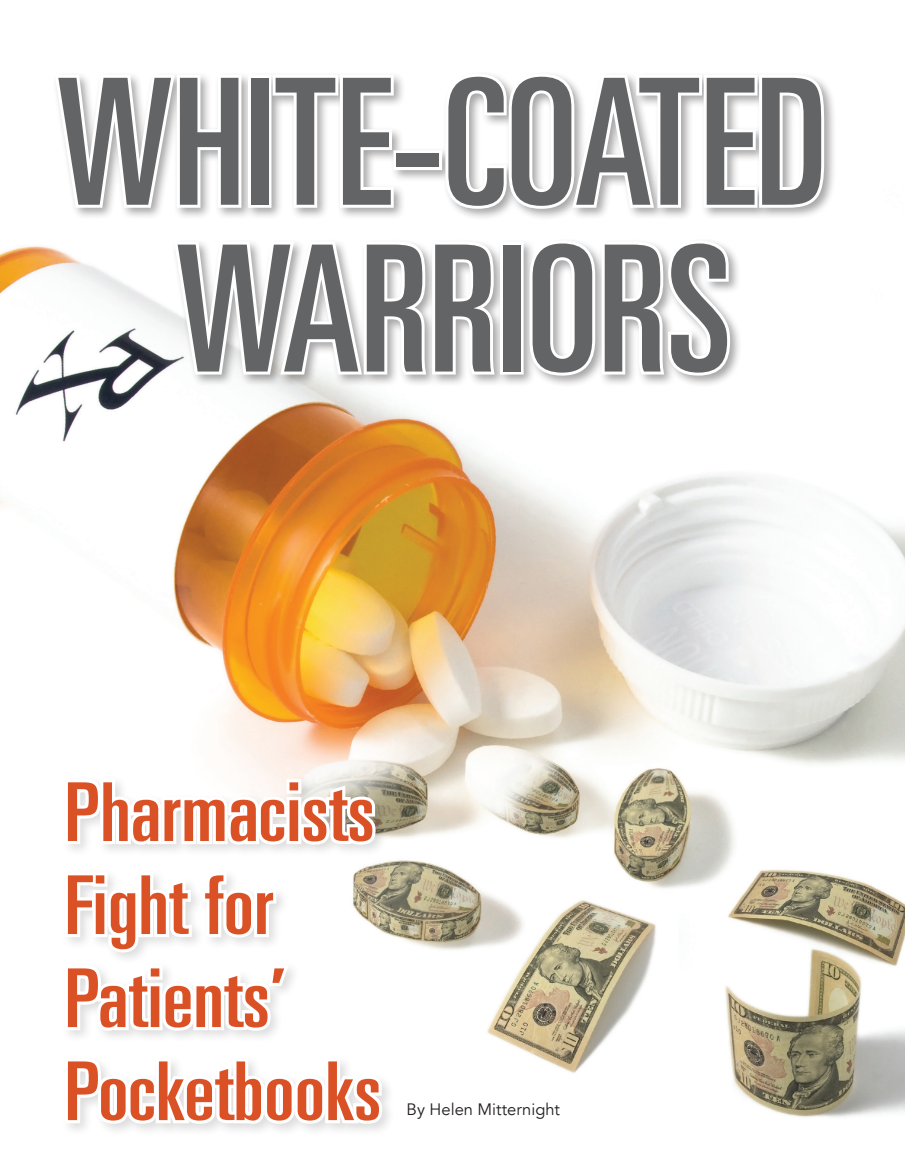
<style>
.page{position:relative;width:905px;height:1175px;background:#fff}
.page>*{position:absolute;margin:0;border:0;box-sizing:border-box;transform-origin:0 0}
.t1{font:ultra-condensed 175.8px/166.6px "Univers";color:#636466;text-align:center}
.t2{font:ultra-condensed 81.15px/93px "Univers";color:#db5126;scale:1.13 1}
.t3{font:16.5px "Avenir";color:#231f20}
</style>
<div class="page">
<img style="left:0;top:246px;width:904px;height:871px">
<div style="left:52px;top:71px;width:785px;height:317px;background:#231f20;opacity:.4"></div>
<svg style="left:52px;top:72px;width:192px;height:140px"></svg>
<div style="left:248px;top:75px;width:23px;height:133px;border:6px solid #fff"></div>
<svg style="left:269px;top:72px;width:128px;height:139px"></svg>
<div style="left:393px;top:150px;width:49px;height:20px;border:6px solid #fff"></div>
<svg style="left:442px;top:71px;width:385px;height:141px"></svg>
<svg style="left:171px;top:238px;width:327px;height:141px"></svg>
<div style="left:500px;top:241px;width:23px;height:133px;border:6px solid #fff"></div>
<svg style="left:526px;top:237px;width:207px;height:141px"></svg>
<div style="left:61px;top:775px;width:334px;height:362px;background:#231f20;opacity:.15"></div>
<svg style="left:62px;top:776px;width:317px;height:71px"></svg>
<svg style="left:62px;top:869px;width:217px;height:86px"></svg>
<svg style="left:62px;top:962px;width:231px;height:71px"></svg>
<svg style="left:62px;top:1055px;width:323px;height:71px"></svg>
<h1 class="t1" style="left:56px;top:58px;width:772px">WHITE-COATED<br>WARRIORS</h1>
<p class="t2" style="left:64px;top:765px;width:282px">Pharmacists<br>Fight for<br>Patients’<br>Pocketbooks</p>
<p class="t3" style="left:406px;top:1099px;width:155px">By Helen Mitternight</p>
</div>
